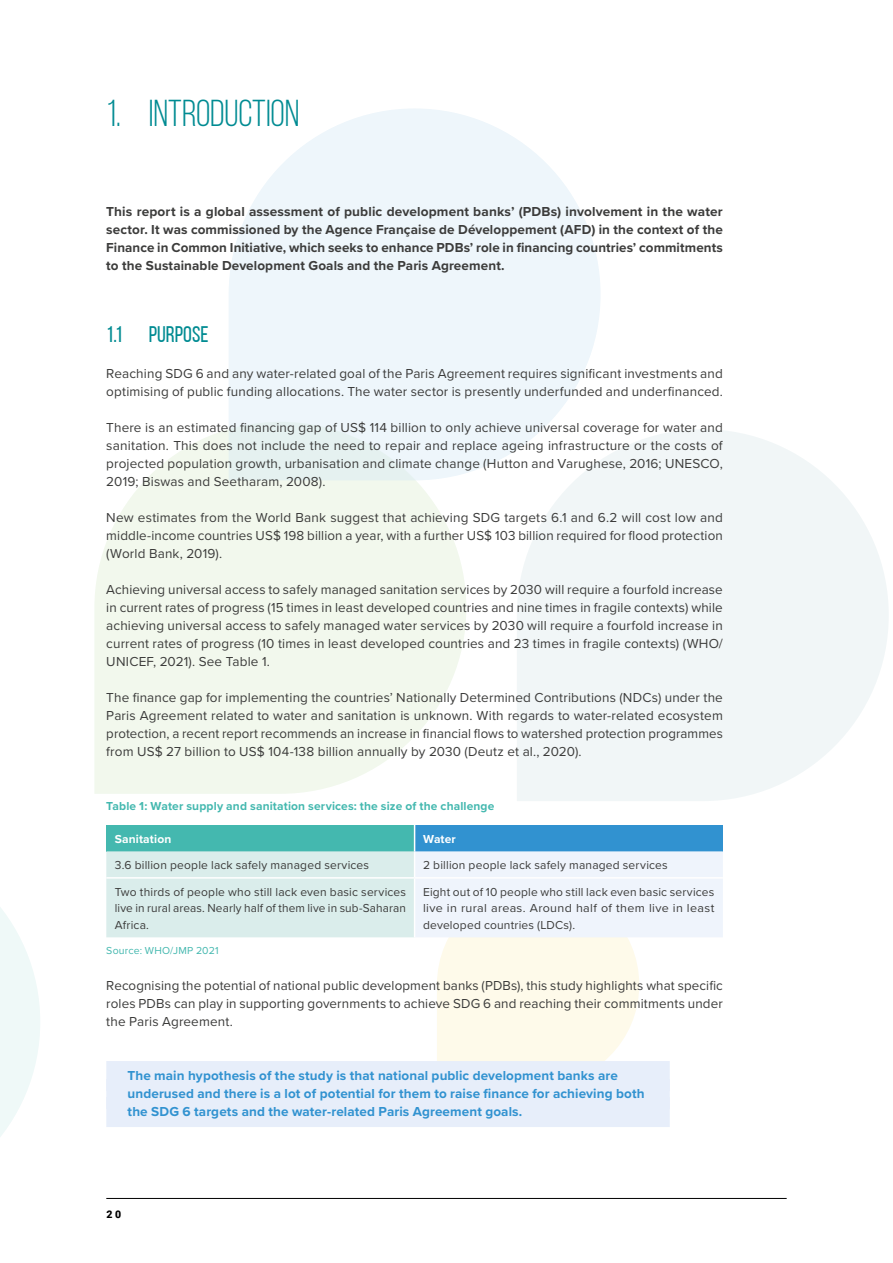
<style>
.page{position:relative;width:893px;height:1263px;background:#fff}
.page>*{position:absolute;margin:0;border:0;box-sizing:border-box;transform-origin:0 0}
.Hoofdstukken_-_H1{font:37.5px "Bebas Neue";letter-spacing:-.005em;color:#008b92}
.Paragrafen_-_H2{font:22.5px "Bebas Neue";color:#008b92}
.Bodyteksten{font:13.5px/18px "Proxima Nova";letter-spacing:.01em;color:#3c3c3b;text-align:justify}
.INTRO{font:700 13.5px/18px "Proxima Nova";letter-spacing:.01em;color:#3c3c3b;text-align:justify}
.Stelling{font:700 13.5px "Proxima Nova";letter-spacing:.01em;color:#3192d0}
.Bodyteksten-2{font:12px/16.5px "Proxima Nova";letter-spacing:.015em;color:#3c3c3b;text-align:justify}
.tabellen_figuren_-_H{font:700 12px "Proxima Nova";letter-spacing:.01em;color:#44b8af}
.Bodyteksten-3{font:700 12px "Proxima Nova";letter-spacing:.01em;color:#fff}
.Bronnen{font:10.5px "Proxima Nova";letter-spacing:.02em;color:#44b8af}
.t1{font:900 10.5px "Roboto";color:#000}
</style>
<div class="page">
<svg style="left:94px;top:429px;width:372px;height:365px;background:#f3f8ef"></svg>
<svg style="left:0;top:907px;width:40px;height:230px"></svg>
<svg style="left:517px;top:429px;width:372px;height:372px;fill:#f1f6f7"></svg>
<svg style="left:229px;top:109px;width:372px;height:371px;fill:#eef6fb"></svg>
<hr style="left:106px;top:1198px;width:681px;height:1px;background:#000">
<div style="left:106px;top:1079px;width:564px;height:30px;background:#e7eefa"></div>
<div style="left:106px;top:1097px;width:564px;height:30px;background:#e7eefa"></div>
<svg style="left:106px;top:825px;width:617px;height:254px"></svg>
<h1 class="Hoofdstukken_-_H1" style="left:106px;top:93px;width:195px">1. INTRODUCTION</h1>
<p class="INTRO" style="left:106px;top:202px;width:618px">This report is a global assessment of public development banks’ (PDBs) involvement in the water sector. It was commissioned by the Agence Française de Développement (AFD) in the context of the Finance in Common Initiative, which seeks to enhance PDBs’ role in financing countries’ commitments to the Sustainable Development Goals and the Paris Agreement.</p>
<h2 class="Paragrafen_-_H2" style="left:106px;top:322px;width:104px">1.1 PURPOSE</h2>
<p class="Bodyteksten" style="left:106px;top:364px;width:618px">Reaching SDG 6 and any water-related goal of the Paris Agreement requires significant investments and optimising of public funding allocations. The water sector is presently underfunded and underfinanced.</p>
<p class="Bodyteksten" style="left:106px;top:418px;width:618px">There is an estimated financing gap of US$ 114 billion to only achieve universal coverage for water and sanitation. This does not include the need to repair and replace ageing infrastructure or the costs of projected population growth, urbanisation and climate change (Hutton and Varughese, 2016; UNESCO, 2019; Biswas and Seetharam, 2008).</p>
<p class="Bodyteksten" style="left:106px;top:508px;width:618px">New estimates from the World Bank suggest that achieving SDG targets 6.1 and 6.2 will cost low and middle-income countries US$ 198 billion a year, with a further US$ 103 billion required for flood protection (World Bank, 2019).</p>
<p class="Bodyteksten" style="left:106px;top:580px;width:618px">Achieving universal access to safely managed sanitation services by 2030 will require a fourfold increase in current rates of progress (15 times in least developed countries and nine times in fragile contexts) while achieving universal access to safely managed water services by 2030 will require a fourfold increase in current rates of progress (10 times in least developed countries and 23 times in fragile contexts) (WHO/ UNICEF, 2021). See Table 1.</p>
<p class="Bodyteksten" style="left:106px;top:688px;width:618px">The finance gap for implementing the countries’ Nationally Determined Contributions (NDCs) under the Paris Agreement related to water and sanitation is unknown. With regards to water-related ecosystem protection, a recent report recommends an increase in financial flows to watershed protection programmes from US$ 27 billion to US$ 104-138 billion annually by 2030 (Deutz et al., 2020).</p>
<h4 class="tabellen_figuren_-_H" style="left:106px;top:797px;width:390px">Table 1: Water supply and sanitation services: the size of the challenge</h4>
<p class="Bodyteksten-3" style="left:115px;top:830px;width:58px">Sanitation</p>
<p class="Bodyteksten-3" style="left:423px;top:830px;width:34px">Water</p>
<p class="Bodyteksten-2" style="left:115px;top:856px;width:256px">3.6 billion people lack safely managed services</p>
<p class="Bodyteksten-2" style="left:423px;top:856px;width:246px">2 billion people lack safely managed services</p>
<p class="Bodyteksten-2" style="left:115px;top:883px;width:293px">Two thirds of people who still lack even basic services live in rural areas. Nearly half of them live in sub-Saharan Africa.</p>
<p class="Bodyteksten-2" style="left:423px;top:883px;width:293px">Eight out of 10 people who still lack even basic services live in rural areas. Around half of them live in least developed countries (LDCs).</p>
<p class="Bronnen" style="left:106px;top:943px;width:114px">Source: WHO/JMP 2021</p>
<p class="Bodyteksten" style="left:106px;top:976px;width:618px">Recognising the potential of national public development banks (PDBs), this study highlights what specific roles PDBs can play in supporting governments to achieve SDG 6 and reaching their commitments under the Paris Agreement.</p>
<p class="Stelling" style="left:128px;top:1066px;width:492px">The main hypothesis of the study is that national public development banks are</p>
<p class="Stelling" style="left:128px;top:1084px;width:519px">underused and there is a lot of potential for them to raise finance for achieving both</p>
<p class="Stelling" style="left:128px;top:1102px;width:396px">the SDG 6 targets and the water-related Paris Agreement goals.</p>
<p class="t1" style="left:106px;top:1206px;width:16px">20</p>
</div>
